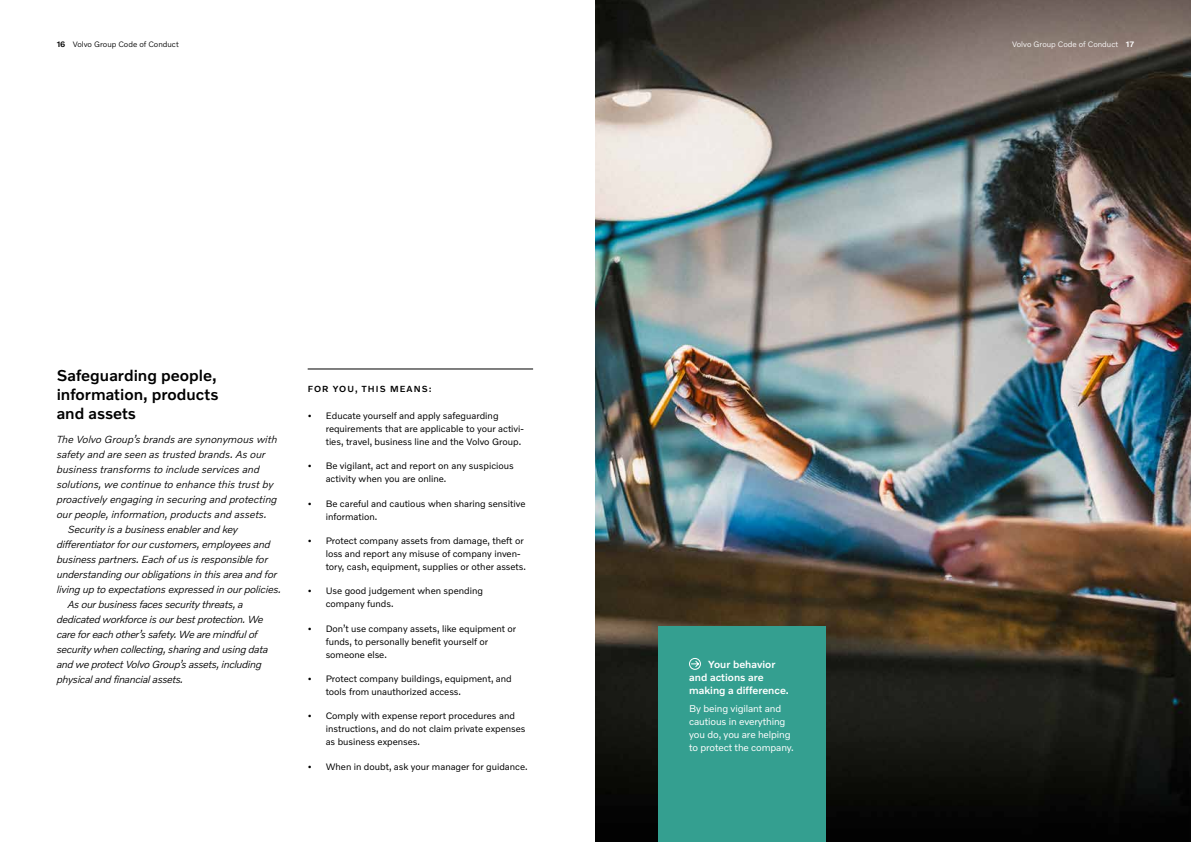
<style>
.page{position:relative;width:1191px;height:842px;background:#fff}
.page>*{position:absolute;margin:0;border:0;box-sizing:border-box;transform-origin:0 0}
.t1{font:500 16px/19.2px "Volvo Novum";color:#000;text-align:justify}
.t2{font:italic 300 10.5px "Volvo Novum";letter-spacing:-.015em;color:#000}
.t3{font:500 10.5px/13px "Volvo Novum";color:#fff}
.t4{font:10px/13px "Volvo Novum";letter-spacing:-.01em;color:#fff}
.t5{font:9.5px/13px "Volvo Novum";color:#000}
.t6{font:500 9px "Volvo Novum";letter-spacing:.12em;color:#000}
.t7{font:300 8px "Volvo Novum";color:#000}
.t8{font:300 8px "Volvo Novum";color:#fff}
.s1{font-weight:500}
</style>
<div class="page">
<img style="left:595px;top:0;width:596px;height:842px">
<hr style="left:308px;top:369px;width:225px;height:1px;background:#000">
<div style="left:658px;top:627px;width:167px;height:215px;background:#349f90"></div>
<svg style="left:691px;top:660px;width:8px;height:7px"></svg>
<div style="left:689px;top:658px;width:12px;height:12px;border:1px solid #fff;border-radius:50%"></div>
<p class="t7" style="left:57px;top:39px;width:124px"><span class="s1">16</span> Volvo Group Code of Conduct</p>
<h1 class="t1" style="left:57px;top:365px;width:163px">Safeguarding people, information, products and assets</h1>
<p class="t2" style="left:57px;top:433px;width:222px">The Volvo Group’s brands are synonymous with</p>
<p class="t2" style="left:57px;top:448px;width:210px">safety and are seen as trusted brands. As our</p>
<p class="t2" style="left:57px;top:463px;width:204px">business transforms to include services and</p>
<p class="t2" style="left:57px;top:478px;width:218px">solutions, we continue to enhance this trust by</p>
<p class="t2" style="left:57px;top:493px;width:222px">proactively engaging in securing and protecting</p>
<p class="t2" style="left:57px;top:508px;width:211px">our people, information, products and assets.</p>
<p class="t2" style="left:68px;top:523px;width:172px">Security is a business enabler and key</p>
<p class="t2" style="left:57px;top:538px;width:215px">differentiator for our customers, employees and</p>
<p class="t2" style="left:57px;top:553px;width:213px">business partners. Each of us is responsible for</p>
<p class="t2" style="left:57px;top:568px;width:222px">understanding our obligations in this area and for</p>
<p class="t2" style="left:57px;top:583px;width:226px">living up to expectations expressed in our policies.</p>
<p class="t2" style="left:68px;top:598px;width:177px">As our business faces security threats, a</p>
<p class="t2" style="left:57px;top:613px;width:208px">dedicated workforce is our best protection. We</p>
<p class="t2" style="left:57px;top:628px;width:202px">care for each other’s safety. We are mindful of</p>
<p class="t2" style="left:57px;top:643px;width:213px">security when collecting, sharing and using data</p>
<p class="t2" style="left:57px;top:658px;width:206px">and we protect Volvo Group’s assets, including</p>
<p class="t2" style="left:57px;top:673px;width:128px">physical and financial assets.</p>
<p class="t6" style="left:308px;top:383px;width:126px">FOR YOU, THIS MEANS:</p>
<p class="t5" style="left:326px;top:409px;width:200px;text-indent:-18px">• Educate yourself and apply safeguarding requirements that are applicable to your activi&shy;ties, travel, business line and the Volvo Group.</p>
<p class="t5" style="left:326px;top:459px;width:190px;text-indent:-18px">• Be vigilant, act and report on any suspicious activity when you are online.</p>
<p class="t5" style="left:326px;top:496px;width:201px;text-indent:-18px">• Be careful and cautious when sharing sensitive information.</p>
<p class="t5" style="left:326px;top:534px;width:202px;text-indent:-18px">• Protect company assets from damage, theft or loss and report any misuse of company inven&shy;tory, cash, equipment, supplies or other assets.</p>
<p class="t5" style="left:326px;top:584px;width:159px;text-indent:-18px">• Use good judgement when spending company funds.</p>
<p class="t5" style="left:326px;top:621px;width:192px;text-indent:-18px">• Don’t use company assets, like equipment or funds, to personally benefit yourself or someone else.</p>
<p class="t5" style="left:326px;top:672px;width:188px;text-indent:-18px">• Protect company buildings, equipment, and tools from unauthorized access.</p>
<p class="t5" style="left:326px;top:709px;width:201px;text-indent:-18px">• Comply with expense report procedures and instructions, and do not claim private expenses as business expenses.</p>
<p class="t5" style="left:308px;top:759px;width:221px">• When in doubt, ask your manager for guidance.</p>
<p class="t3" style="left:689px;top:657px;width:101px;text-indent:19px">Your behavior and actions are making a difference.</p>
<p class="t4" style="left:689px;top:702px;width:106px">By being vigilant and cautious in everything you do, you are helping to protect the company.</p>
<p class="t8" style="left:1012px;top:39px;width:124px">Volvo Group Code of Conduct <span class="s1">17</span></p>
</div>
